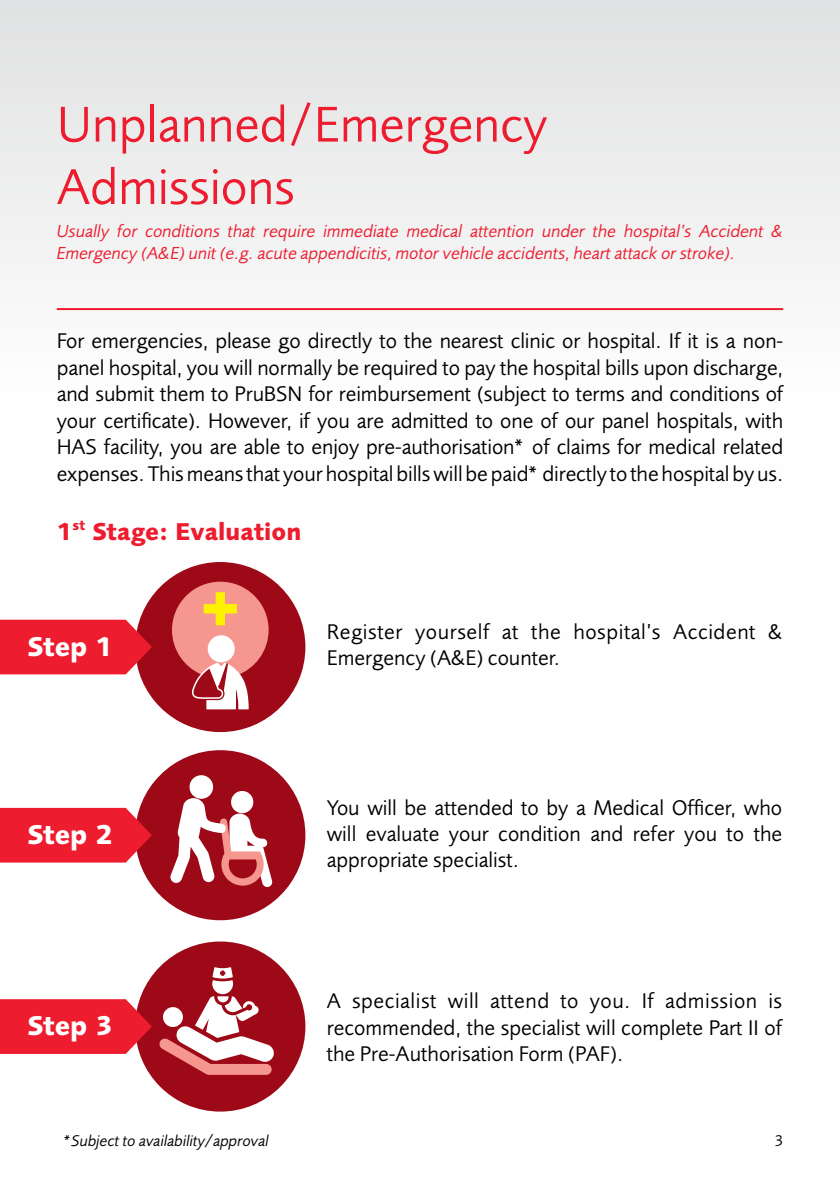
<style>
.page{position:relative;width:840px;height:1191px;background:#fff}
.page>*{position:absolute;margin:0;border:0;box-sizing:border-box;transform-origin:0 0}
.t1{font:52px/62.4px "Pru Sans";color:#ed1c2e}
.t2{font:700 28px "Pru Sans";color:#fff}
.t3{font:700 25.2px "Pru Sans";color:#ed1c2e}
.t4{font:22px/26.4px "Pru Sans";color:#000;text-align:justify}
.t5{font:22px/26.4px "Pru Sans";letter-spacing:.025em;color:#000}
.t6{font:italic 18px/21.6px "Pru Sans";color:#ed1c2e}
.t7{font:italic 16px "Pru Sans";color:#000}
.t8{font:16px "Pru Sans";color:#000}
</style>
<div class="page">
<div style="left:0;top:0;width:839px;height:763px;background:linear-gradient(to bottom,#e7e8e8,#fff)"></div>
<hr style="left:57px;top:308px;width:725px;height:2px;background:#ed1c2e">
<div style="left:135px;top:562px;width:170px;height:170px;background:#9e0917;border-radius:50%"></div>
<svg style="left:172px;top:581px;width:96px;height:128px"></svg>
<svg style="left:0;top:619px;width:152px;height:55px;background:#e82132"></svg>
<div style="left:135px;top:750px;width:170px;height:170px;background:#9e0917;border-radius:50%"></div>
<div style="left:231px;top:791px;width:22px;height:22px;background:#fff;border-radius:50%"></div>
<div style="left:189px;top:775px;width:24px;height:23px;background:#fff;border-radius:50%"></div>
<svg style="left:170px;top:798px;width:102px;height:89px"></svg>
<svg style="left:0;top:808px;width:152px;height:54px;background:#e81e30"></svg>
<div style="left:135px;top:941px;width:170px;height:170px;background:#9e0917;border-radius:50%"></div>
<svg style="left:159px;top:967px;width:115px;height:107px"></svg>
<svg style="left:0;top:999px;width:152px;height:55px;background:#e82031"></svg>
<h1 class="t1" style="left:57px;top:93px;width:492px">Unplanned/Emergency<br>Admissions</h1>
<p class="t6" style="left:57px;top:220px;width:727px">Usually for conditions that require immediate medical attention under the hospital’s Accident &amp;<br>Emergency (A&amp;E) unit (e.g. acute appendicitis, motor vehicle accidents, heart attack or stroke).</p>
<p class="t4" style="left:57px;top:328px;width:727px">For emergencies, please go directly to the nearest clinic or hospital. If it is a non&shy;panel hospital, you will normally be required to pay the hospital bills upon discharge, and submit them to PruBSN for reimbursement (subject to terms and conditions of your certificate). However, if you are admitted to one of our panel hospitals, with HAS facility, you are able to enjoy pre-authorisation* of claims for medical related expenses. This means that your hospital bills will be paid* directly to the hospital by us.</p>
<p class="t3" style="left:57px;top:517px;width:246px">1<sup>st</sup> Stage: Evaluation</p>
<p class="t2" style="left:27px;top:629px;width:87px">Step 1</p>
<p class="t5" style="left:326px;top:618px;width:456px">Register yourself at the hospital’s Accident &amp;<br>Emergency (A&amp;E) counter.</p>
<p class="t2" style="left:27px;top:818px;width:87px">Step 2</p>
<p class="t2" style="left:27px;top:1009px;width:87px">Step 3</p>
<p class="t4" style="left:326px;top:794px;width:456px">You will be attended to by a Medical Officer, who will evaluate your condition and refer you to the appropriate specialist.</p>
<p class="t4" style="left:326px;top:987px;width:456px">A specialist will attend to you. If admission is recommended, the specialist will complete Part II of the Pre-Authorisation Form (PAF).</p>
<p class="t7" style="left:63px;top:1131px;width:207px">*Subject to availability/approval</p>
<p class="t8" style="left:774px;top:1131px;width:10px">3</p>
</div>
